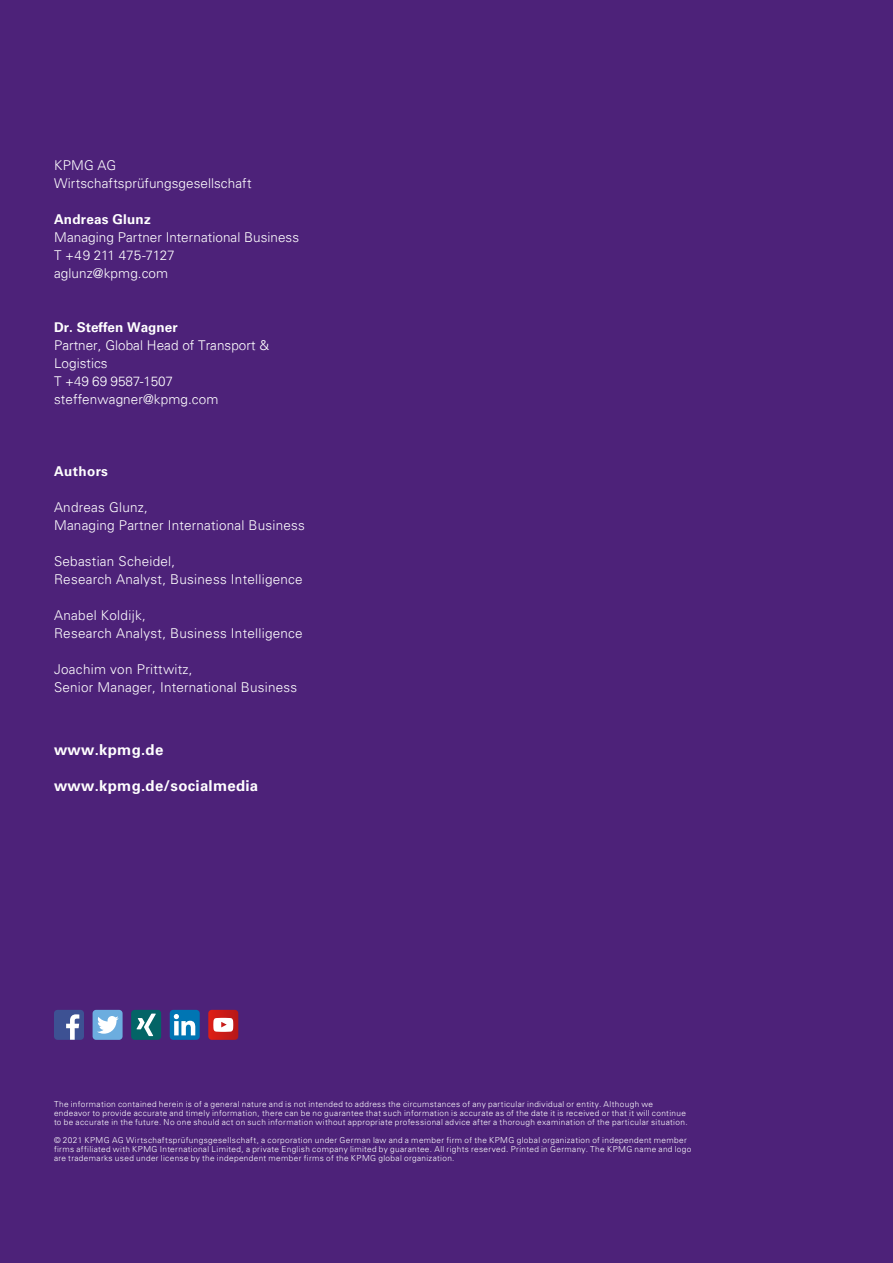
<style>
.page{position:relative;width:893px;height:1263px;background:#4d2279}
.page>*{position:absolute;margin:0;border:0;box-sizing:border-box;transform-origin:0 0}
.t1{font:700 15px "Univers LT Std";letter-spacing:.02em;color:#fff}
.t2{font:300 13.5px/18px "Univers LT Std";letter-spacing:.015em;color:#fff}
.t3{font:300 13.5px/17.9px "Univers 45";letter-spacing:.005em;color:#fff}
.t4{font:700 13.5px "Univers LT Std";letter-spacing:.02em;color:#fff}
.t5{font:300 13.5px "Univers 45";letter-spacing:.005em;color:#fff}
.t6{font:300 8.25px/9px "Univers LT Std";letter-spacing:.04em;color:#fff}
</style>
<div class="page">
<div style="left:54px;top:1010px;width:30px;height:30px;background:#3d5193;border-radius:4px"></div>
<svg style="left:66px;top:1014px;width:13px;height:26px"></svg>
<div style="left:170px;top:1010px;width:30px;height:30px;background:#0075b3;border-radius:4px"></div>
<svg style="left:174px;top:1014px;width:21px;height:21px"></svg>
<div style="left:93px;top:1010px;width:30px;height:30px;background:#6caddf;border-radius:4px"></div>
<svg style="left:97px;top:1016px;width:22px;height:18px"></svg>
<div style="left:131px;top:1010px;width:30px;height:30px;background:#036466;border-radius:4px"></div>
<svg style="left:137px;top:1013px;width:19px;height:23px"></svg>
<svg style="left:208px;top:1010px;width:30px;height:30px"></svg>
<h2 class="t2" style="left:54px;top:156px;width:199px">KPMG AG<br>Wirtschaftsprüfungsgesellschaft</h2>
<h2 class="t4" style="left:54px;top:211px;width:98px">Andreas Glunz</h2>
<h2 class="t2" style="left:54px;top:228px;width:247px">Managing Partner International Business<br>T +49 211 475-7127<br>aglunz@kpmg.com</h2>
<h2 class="t5" style="left:54px;top:319px;width:125px">Dr. Steffen Wagner</h2>
<h2 class="t3" style="left:54px;top:336px;width:216px">Partner, Global Head of Transport &amp;<br>Logistics<br>T +49 69 9587-1507 steffenwagner@kpmg.com</h2>
<h2 class="t4" style="left:54px;top:463px;width:56px">Authors</h2>
<h2 class="t2" style="left:54px;top:498px;width:252px">Andreas Glunz,<br>Managing Partner International Business</h2>
<h2 class="t2" style="left:54px;top:552px;width:250px">Sebastian Scheidel,<br>Research Analyst, Business Intelligence</h2>
<h2 class="t2" style="left:54px;top:606px;width:250px">Anabel Koldijk,<br>Research Analyst, Business Intelligence</h2>
<h2 class="t2" style="left:54px;top:660px;width:245px">Joachim von Prittwitz,<br>Senior Manager, International Business</h2>
<h1 class="t1" style="left:54px;top:741px;width:111px">www.kpmg.de</h1>
<h1 class="t1" style="left:54px;top:777px;width:206px">www.kpmg.de/socialmedia</h1>
<p class="t6" style="left:54px;top:1100px;width:635px">The information contained herein is of a general nature and is not intended to address the circumstances of any particular individual or entity. Although we endeavor to provide accurate and timely information, there can be no guarantee that such information is accurate as of the date it is received or that it will continue to be accurate in the future. No one should act on such information without appropriate professional advice after a thorough examination of the particular situation.</p>
<p class="t6" style="left:54px;top:1136px;width:639px">© 2021 KPMG AG Wirtschaftsprüfungsgesellschaft, a corporation under German law and a member firm of the KPMG global organization of independent member firms affiliated with KPMG International Limited, a private English company limited by guarantee. All rights reserved. Printed in Germany. The KPMG name and logo are trademarks used under license by the independent member firms of the KPMG global organization.</p>
</div>
